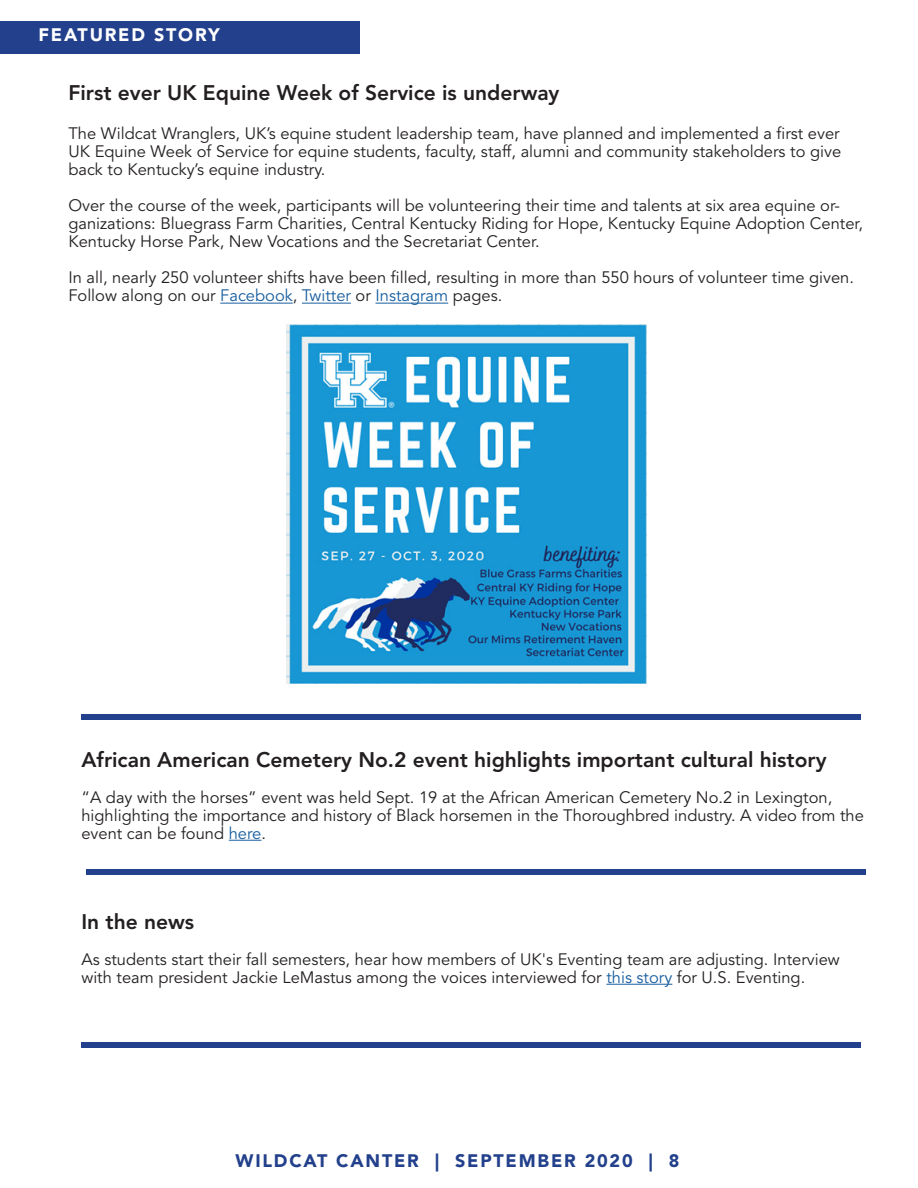
<style>
.page{position:relative;width:918px;height:1188px;background:#fff}
.page>*{position:absolute;margin:0;border:0;box-sizing:border-box;transform-origin:0 0}
.t1{font:800 21px "Avenir LT Std";color:#231f20}
.t2{font:900 18px "Avenir LT Std";letter-spacing:.1em;color:#22408b}
.t3{font:900 18px "Avenir LT Std";letter-spacing:.1em;color:#fff}
.t4{font:16.5px/18px "Avenir LT Std";color:#231f20}
.s1{color:#175d9e}
</style>
<div class="page">
<div style="left:0;top:22px;width:360px;height:32px;background:#22408b"></div>
<hr style="left:220px;top:303px;width:73px;height:1px;background:#175d9e">
<hr style="left:302px;top:303px;width:49px;height:1px;background:#175d9e">
<hr style="left:375px;top:303px;width:73px;height:1px;background:#175d9e">
<img style="left:286px;top:324px;width:360px;height:360px">
<hr style="left:229px;top:840px;width:32px;height:1px;background:#175d9e">
<hr style="left:606px;top:984px;width:66px;height:1px;background:#175d9e">
<div style="left:86px;top:869px;width:779px;height:6px;background:#22408b"></div>
<div style="left:81px;top:1042px;width:780px;height:5px;background:#22408b"></div>
<div style="left:81px;top:715px;width:780px;height:5px;background:#22408b"></div>
<p class="t3" style="left:38px;top:24px;width:183px">FEATURED STORY</p>
<p class="t1" style="left:68px;top:80px;width:493px">First ever UK Equine Week of Service is underway</p>
<p class="t4" style="left:68px;top:125px;width:774px;text-align:justify">The Wildcat Wranglers, UK’s equine student leadership team, have planned and implemented a first ever UK Equine Week of Service for equine students, faculty, staff, alumni and community stakeholders to give back to Kentucky’s equine industry.</p>
<p class="t4" style="left:68px;top:197px;width:796px">Over the course of the week, participants will be volunteering their time and talents at six area equine or&shy;ganizations: Bluegrass Farm Charities, Central Kentucky Riding for Hope, Kentucky Equine Adoption Center,<br>Kentucky Horse Park, New Vocations and the Secretariat Center.</p>
<p class="t4" style="left:68px;top:269px;width:787px">In all, nearly 250 volunteer shifts have been filled, resulting in more than 550 hours of volunteer time given.<br>Follow along on our <span class="s1">Facebook</span>, <span class="s1">Twitter</span> or <span class="s1">Instagram</span> pages.</p>
<p class="t1" style="left:81px;top:747px;width:747px">African American Cemetery No.2 event highlights important cultural history</p>
<p class="t4" style="left:81px;top:788px;width:784px">“A day with the horses” event was held Sept. 19 at the African American Cemetery No.2 in Lexington, highlighting the importance and history of Black horsemen in the Thoroughbred industry. A video from the event can be found <span class="s1">here</span>.</p>
<p class="t1" style="left:81px;top:909px;width:114px">In the news</p>
<p class="t4" style="left:81px;top:950px;width:760px">As students start their fall semesters, hear how members of UK's Eventing team are adjusting. Interview with team president Jackie LeMastus among the voices interviewed for <span class="s1">this story</span> for U.S. Eventing.</p>
<p class="t2" style="left:236px;top:1150px;width:445px">WILDCAT CANTER | SEPTEMBER 2020 | 8</p>
</div>
